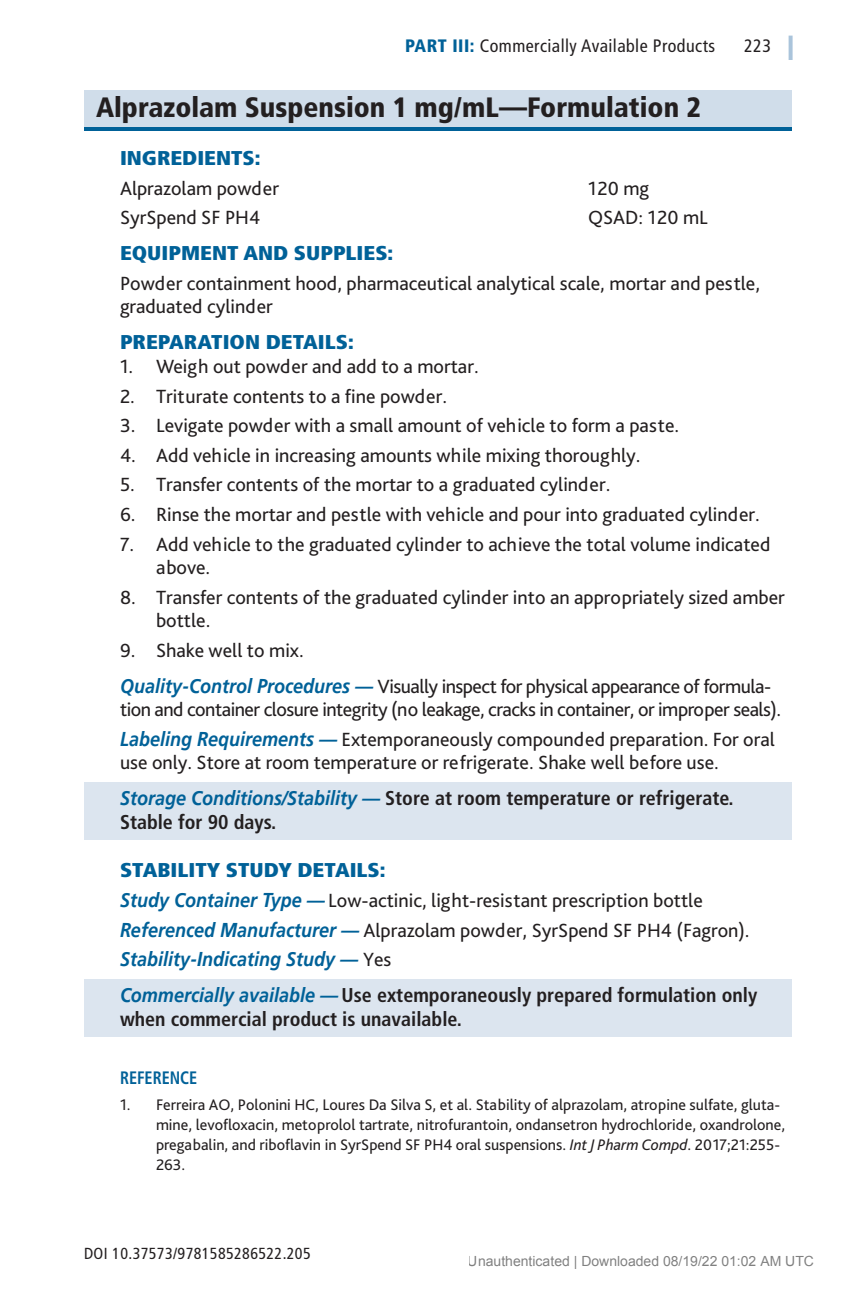
<style>
.page{position:relative;width:864px;height:1296px;background:#fff}
.page>*{position:absolute;margin:0;border:0;box-sizing:border-box;transform-origin:0 0}
.t1{font:900 condensed 28px "Frutiger LT Std";color:#231f20}
.Number{font:20px/23.6px "Bliss Pro";color:#231f20}
.Body--Ingredients{font:20px/23.6px "Bliss Pro";color:#231f20}
.Boxed_Lines{font:700 condensed 20px/24px "Frutiger LT Std";color:#231f20}
.Body--Ingredients-2{font:20px/23.6px "Bliss Pro";letter-spacing:-.025em;color:#231f20}
.t2{font:900 condensed 20px "Frutiger LT Std";color:#006198;scale:1.1 1}
.Body--Ingredients-3{font:italic 700 20px "Frutiger LT";color:#006198;scale:.9 1}
.t3{font:condensed 18px "Frutiger LT Std";letter-spacing:.025em;color:#231f20}
.Reference_Head{font:700 condensed 18px "Frutiger LT Std";color:#006198;scale:.9 1}
.References{font:16px/20px "Bliss Pro";color:#231f20}
.DOI{font:condensed 16px "Frutiger LT Std";letter-spacing:.025em;color:#231f20}
.t4{font:14px "Arial";color:rgb(0 0 0/.5)}
.s1{font-weight:900;color:#006198}
.s2{font-family:"Frutiger LT";font-weight:700;font-style:italic;color:#006198}
.s3{font-family:"Frutiger LT";font-style:italic;font-stretch:normal;color:#006198}
.s4{font-family:"Bliss Pro";font-weight:400;font-style:normal;color:#231f20}
.s5{font-style:italic}
</style>
<div class="page">
<svg style="left:789px;top:36px;width:4px;height:24px"></svg>
<div style="left:84px;top:90px;width:708px;height:40px;background:#d0ddea"></div>
<hr style="left:84px;top:127px;width:708px;height:4px;background:#006198">
<div style="left:84px;top:782px;width:708px;height:58px;background:#dce5ef"></div>
<div style="left:84px;top:979px;width:708px;height:58px;background:#dce5ef"></div>
<p class="t3" style="left:405px;top:35px;width:311px"><span class="s1">PART III:</span> Commercially Available Products</p>
<p class="t3" style="left:744px;top:35px;width:28px">223</p>
<h1 class="t1" style="left:96px;top:90px;width:607px">Alprazolam Suspension 1 mg/mL—Formulation 2</h1>
<h2 class="t2" style="left:120px;top:146px;width:129px">INGREDIENTS:</h2>
<p class="Body--Ingredients" style="left:120px;top:176px;width:161px">Alprazolam powder</p>
<p class="Body--Ingredients" style="left:588px;top:176px;width:63px">120 mg</p>
<p class="Body--Ingredients" style="left:120px;top:205px;width:142px">SyrSpend SF PH4</p>
<p class="Body--Ingredients" style="left:588px;top:205px;width:121px">QSAD: 120 mL</p>
<h2 class="t2" style="left:120px;top:241px;width:250px">EQUIPMENT AND SUPPLIES:</h2>
<p class="Body--Ingredients" style="left:120px;top:271px;width:642px">Powder containment hood, pharmaceutical analytical scale, mortar and pestle, graduated cylinder</p>
<h2 class="t2" style="left:120px;top:330px;width:214px">PREPARATION DETAILS:</h2>
<p class="Number" style="left:120px;top:354px;width:360px">1. Weigh out powder and add to a mortar.</p>
<p class="Number" style="left:120px;top:384px;width:329px">2. Triturate contents to a fine powder.</p>
<p class="Number" style="left:120px;top:413px;width:561px">3. Levigate powder with a small amount of vehicle to form a paste.</p>
<p class="Number" style="left:120px;top:443px;width:522px">4. Add vehicle in increasing amounts while mixing thoroughly.</p>
<p class="Number" style="left:120px;top:472px;width:492px">5. Transfer contents of the mortar to a graduated cylinder.</p>
<p class="Number" style="left:120px;top:502px;width:642px">6. Rinse the mortar and pestle with vehicle and pour into graduated cylinder.</p>
<p class="Number" style="left:156px;top:532px;width:616px;text-indent:-36px">7. Add vehicle to the graduated cylinder to achieve the total volume indicated above.</p>
<p class="Number" style="left:156px;top:585px;width:630px;text-indent:-36px">8. Transfer contents of the graduated cylinder into an appropriately sized amber bottle.</p>
<p class="Number" style="left:120px;top:638px;width:185px">9. Shake well to mix.</p>
<p class="Body--Ingredients-2" style="left:120px;top:674px;width:663px"><span class="s2">Quality-Control Procedures —</span> Visually inspect for physical appearance of formula&shy;tion and container closure integrity (no leakage, cracks in container, or improper seals).</p>
<p class="Body--Ingredients" style="left:120px;top:727px;width:656px"><span class="s2">Labeling Requirements —</span> Extemporaneously compounded preparation. For oral use only. Store at room temperature or refrigerate. Shake well before use.</p>
<p class="Boxed_Lines" style="left:120px;top:786px;width:615px"><span class="s3">Storage Conditions/Stability —</span> Store at room temperature or refrigerate.<br>Stable for 90 days.</p>
<h2 class="t2" style="left:120px;top:858px;width:243px">STABILITY STUDY DETAILS:</h2>
<p class="Body--Ingredients" style="left:120px;top:888px;width:584px"><span class="s2">Study Container Type —</span> Low-actinic, light-resistant prescription bottle</p>
<p class="Body--Ingredients" style="left:120px;top:918px;width:631px"><span class="s2">Referenced Manufacturer —</span> Alprazolam powder, SyrSpend SF PH4 (Fagron).</p>
<p class="Body--Ingredients-3" style="left:120px;top:948px;width:303px">Stability-Indicating Study — <span class="s4">Yes</span></p>
<p class="Boxed_Lines" style="left:120px;top:983px;width:639px"><span class="s3">Commercially available —</span> Use extemporaneously prepared formulation only when commercial product is unavailable.</p>
<p class="Reference_Head" style="left:120px;top:1067px;width:88px">REFERENCE</p>
<p class="References" style="left:156px;top:1094px;width:631px;text-indent:-36px">1. Ferreira AO, Polonini HC, Loures Da Silva S, et al. Stability of alprazolam, atropine sulfate, gluta&shy;mine, levofloxacin, metoprolol tartrate, nitrofurantoin, ondansetron hydrochloride, oxandrolone, pregabalin, and riboflavin in SyrSpend SF PH4 oral suspensions. <span class="s5">Int J Pharm Compd</span>. 2017;21:255- 263.</p>
<p class="DOI" style="left:84px;top:1244px;width:228px">DOI 10.37573/9781585286522.205</p>
<p class="t4" style="left:468px;top:1253px;width:348px">Unauthenticated | Downloaded 08/19/22 01:02 AM UTC</p>
</div>
